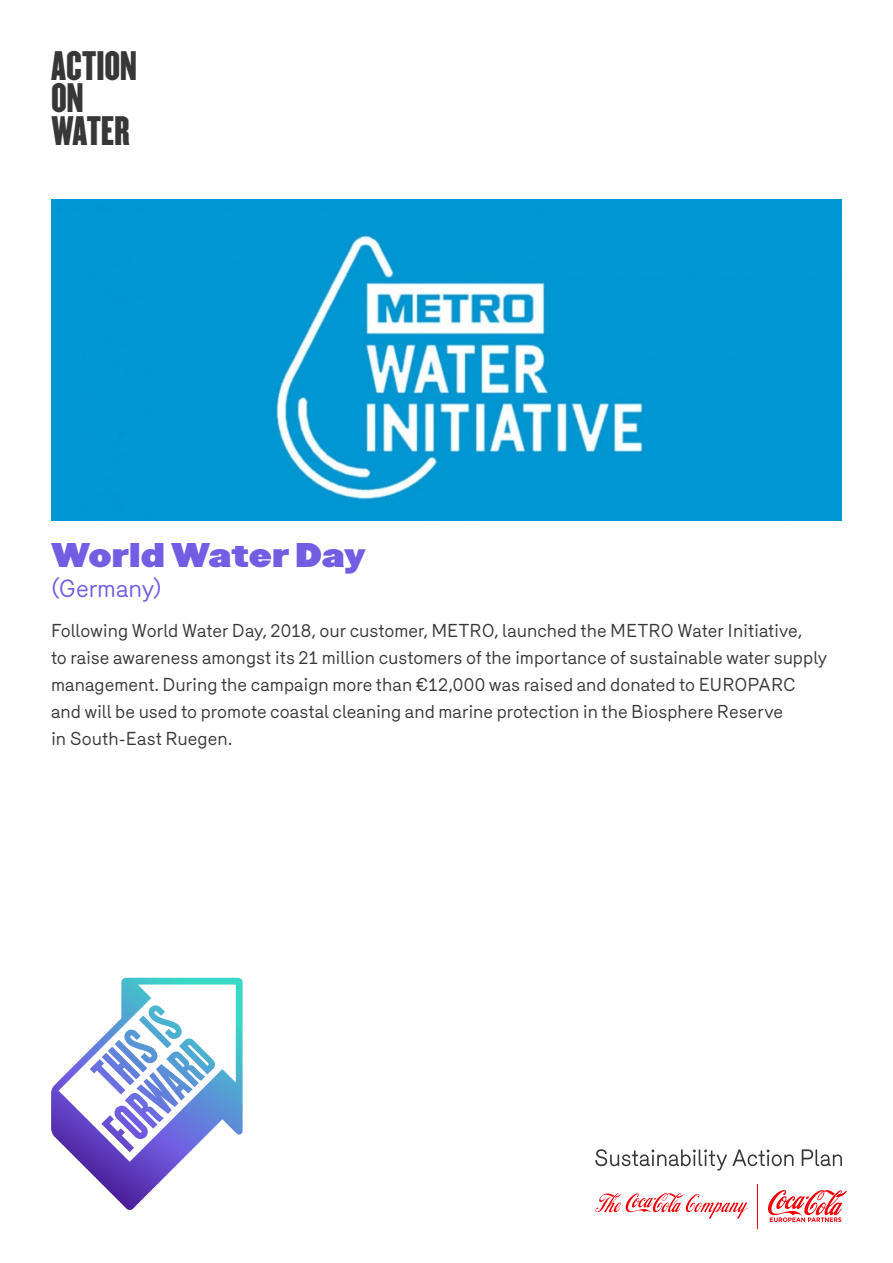
<style>
.page{position:relative;width:893px;height:1263px;background:#fff}
.page>*{position:absolute;margin:0;border:0;box-sizing:border-box;transform-origin:0 0}
.t1{font:36px/32.4px "Champion Liteweight";letter-spacing:-.01em;color:#373737}
.t2{font:30px "Champion Heviweight";color:#735de3}
.t3{font:24px "Merkury";letter-spacing:-.005em;color:#735de3}
.t4{font:18px/27px "Merkury";color:#373737}
</style>
<div class="page">
<svg style="left:595px;top:1149px;width:247px;height:21px"></svg>
<svg style="left:595px;top:1193px;width:153px;height:26px"></svg>
<svg style="left:768px;top:1190px;width:79px;height:32px"></svg>
<hr style="left:757px;top:1184px;width:1px;height:44px;background:#f40009">
<svg style="left:51px;top:978px;width:192px;height:232px"></svg>
<img style="left:51px;top:200px;width:791px;height:321px">
<h1 class="t1" style="left:51px;top:47px;width:88px">ACTION<br>ON<br>WATER</h1>
<h2 class="t2" style="left:51px;top:530px;width:316px">World Water Day</h2>
<h3 class="t3" style="left:51px;top:571px;width:112px">(Germany)</h3>
<p class="t4" style="left:51px;top:615px;width:778px">Following World Water Day, 2018, our customer, METRO, launched the METRO Water Initiative,<br>to raise awareness amongst its 21 million customers of the importance of sustainable water supply management. During the campaign more than €12,000 was raised and donated to EUROPARC and will be used to promote coastal cleaning and marine protection in the Biosphere Reserve<br>in South-East Ruegen.</p>
</div>
